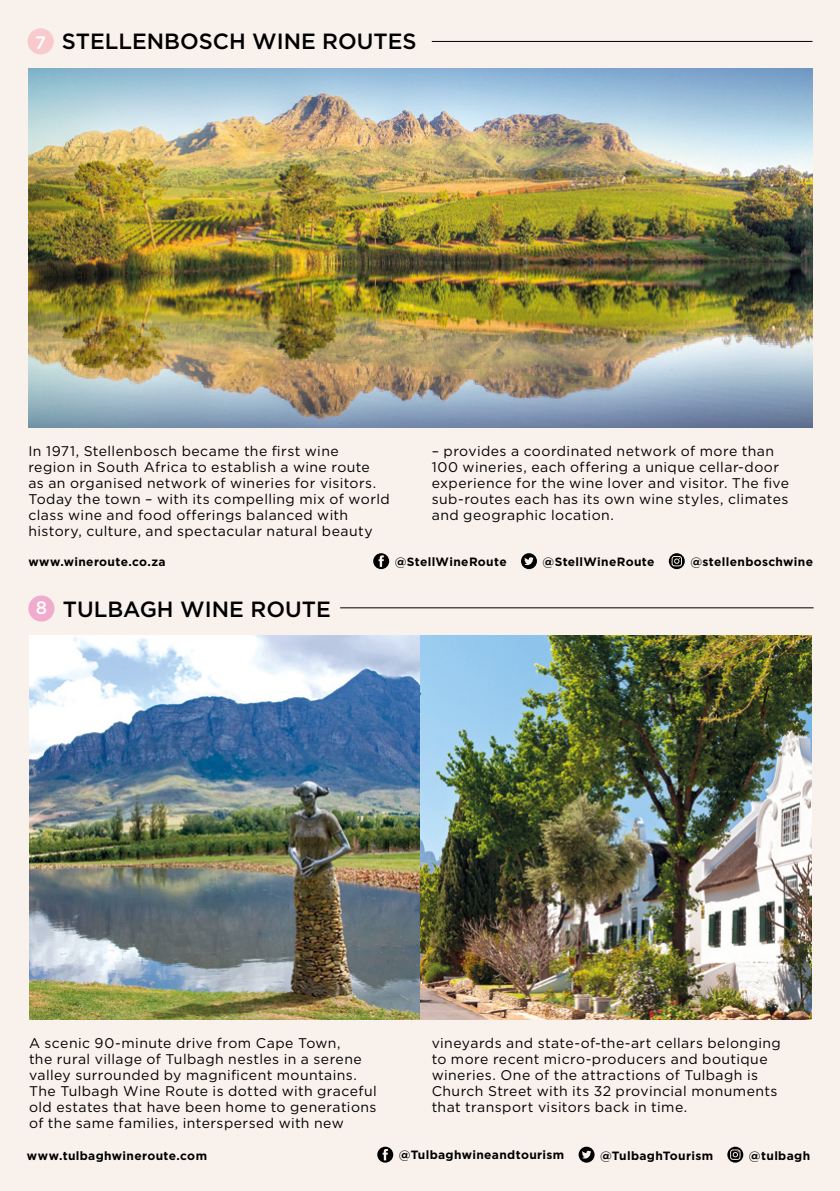
<style>
.page{position:relative;width:840px;height:1191px;background:#fff}
.page>*{position:absolute;margin:0;border:0;box-sizing:border-box;transform-origin:0 0}
.t1{font:500 22px "Gotham HTF";color:#000}
.t2{font:14px/16px "Gotham HTF";letter-spacing:.03em;color:#000}
.t3{font:700 12px "Gotham HTF";letter-spacing:.03em;color:#000}
.s1{font-size:18px;color:#fff}
</style>
<div class="page">
<div style="left:0;top:0;width:839px;height:1191px;background:#f9f1ec"></div>
<div style="left:28px;top:28px;width:26px;height:26px;background:#f8c9cd;border-radius:50%"></div>
<hr style="left:431px;top:41px;width:381px;height:1px;background:#000">
<div style="left:28px;top:595px;width:26px;height:26px;background:#f1abcd;border-radius:50%"></div>
<hr style="left:340px;top:607px;width:473px;height:1px;background:#000">
<img style="left:29px;top:636px;width:782px;height:383px">
<svg style="left:578px;top:1146px;width:16px;height:16px"></svg>
<svg style="left:727px;top:1146px;width:15px;height:16px"></svg>
<svg style="left:377px;top:1146px;width:16px;height:16px"></svg>
<img style="left:28px;top:69px;width:784px;height:358px">
<svg style="left:521px;top:553px;width:15px;height:16px"></svg>
<svg style="left:668px;top:553px;width:16px;height:16px"></svg>
<svg style="left:373px;top:553px;width:16px;height:16px"></svg>
<h1 class="t1" style="left:35px;top:29px;width:383px"><span class="s1">7</span> STELLENBOSCH WINE ROUTES</h1>
<p class="t2" style="left:28px;top:442px;width:363px">In 1971, Stellenbosch became the first wine<br>region in South Africa to establish a wine route<br>as an organised network of wineries for visitors.<br>Today the town – with its compelling mix of world class wine and food offerings balanced with history, culture, and spectacular natural beauty</p>
<p class="t2" style="left:431px;top:442px;width:359px">– provides a coordinated network of more than 100 wineries, each offering a unique cellar-door experience for the wine lover and visitor. The five sub-routes each has its own wine styles, climates and geographic location.</p>
<p class="t3" style="left:28px;top:555px;width:139px">www.wineroute.co.za</p>
<p class="t3" style="left:394px;top:555px;width:113px">@StellWineRoute</p>
<p class="t3" style="left:542px;top:555px;width:113px">@StellWineRoute</p>
<p class="t3" style="left:690px;top:555px;width:124px">@stellenboschwine</p>
<h1 class="t1" style="left:36px;top:596px;width:296px"><span class="s1">8</span> TULBAGH WINE ROUTE</h1>
<p class="t2" style="left:29px;top:1034px;width:349px">A scenic 90-minute drive from Cape Town,<br>the rural village of Tulbagh nestles in a serene valley surrounded by magnificent mountains.<br>The Tulbagh Wine Route is dotted with graceful old estates that have been home to generations of the same families, interspersed with new</p>
<p class="t2" style="left:431px;top:1034px;width:350px">vineyards and state-of-the-art cellars belonging to more recent micro-producers and boutique wineries. One of the attractions of Tulbagh is Church Street with its 32 provincial monuments that transport visitors back in time.</p>
<p class="t3" style="left:27px;top:1148px;width:181px">www.tulbaghwineroute.com</p>
<p class="t3" style="left:398px;top:1147px;width:167px">@Tulbaghwineandtourism</p>
<p class="t3" style="left:600px;top:1148px;width:114px">@TulbaghTourism</p>
<p class="t3" style="left:748px;top:1148px;width:63px">@tulbagh</p>
</div>
